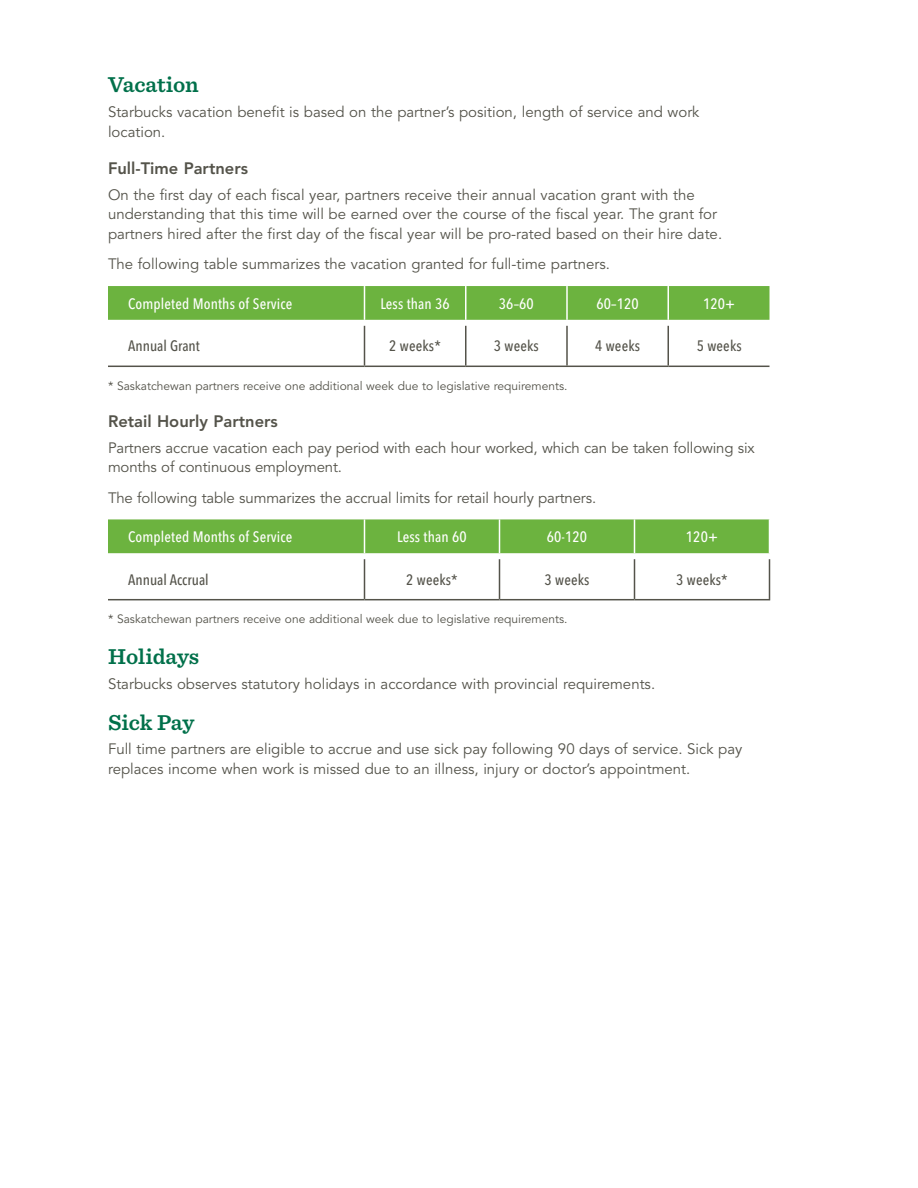
<style>
.page{position:relative;width:918px;height:1188px;background:#fff}
.page>*{position:absolute;margin:0;border:0;box-sizing:border-box;transform-origin:0 0}
.Subhead_Green{font:600 22.5px "Sentinel";color:#00704a}
.Bold_Body{font:800 16.5px "Avenir LT Std";color:#54534a}
.Body{font:15px/19.5px "Avenir LT Std";color:#54534a}
.Body-2{font:500 condensed 15px "Avenir Next LT Pro";letter-spacing:.01em;color:#fff}
.Subhead{font:500 condensed 15px "Avenir Next LT Pro";letter-spacing:.01em;color:#fff}
.Subhead-2{font:500 condensed 15px "Avenir Next LT Pro";letter-spacing:.01em;color:#54534a}
.Body-3{font:500 condensed 15px "Avenir Next LT Pro";color:#54534a}
.Body-4{font:12px "Avenir LT Std";color:#54534a}
</style>
<div class="page">
<div style="left:108px;top:286px;width:662px;height:34px;background:#6cb33f"></div>
<hr style="left:364px;top:286px;width:1px;height:34px;background:#fff">
<hr style="left:465px;top:286px;width:1px;height:34px;background:#fff">
<hr style="left:566px;top:286px;width:2px;height:34px;background:#fff">
<hr style="left:668px;top:286px;width:1px;height:34px;background:#fff">
<hr style="left:364px;top:326px;width:1px;height:40px;background:#54534a">
<hr style="left:465px;top:326px;width:1px;height:40px;background:#54534a">
<hr style="left:566px;top:326px;width:2px;height:40px;background:#54534a">
<hr style="left:668px;top:326px;width:1px;height:40px;background:#54534a">
<hr style="left:108px;top:366px;width:256px;height:1px;background:#54534a">
<hr style="left:364px;top:366px;width:102px;height:1px;background:#54534a">
<hr style="left:466px;top:366px;width:101px;height:1px;background:#54534a">
<hr style="left:567px;top:366px;width:101px;height:1px;background:#54534a">
<hr style="left:668px;top:366px;width:102px;height:1px;background:#54534a">
<div style="left:108px;top:519px;width:661px;height:34px;background:#6cb33f"></div>
<hr style="left:364px;top:519px;width:1px;height:34px;background:#fff">
<hr style="left:499px;top:519px;width:1px;height:34px;background:#fff">
<hr style="left:634px;top:519px;width:1px;height:34px;background:#fff">
<hr style="left:364px;top:559px;width:1px;height:40px;background:#54534a">
<hr style="left:499px;top:559px;width:1px;height:40px;background:#54534a">
<hr style="left:634px;top:559px;width:1px;height:40px;background:#54534a">
<hr style="left:769px;top:559px;width:1px;height:40px;background:#54534a">
<hr style="left:108px;top:599px;width:256px;height:1px;background:#54534a">
<hr style="left:364px;top:599px;width:136px;height:1px;background:#54534a">
<hr style="left:500px;top:599px;width:134px;height:1px;background:#54534a">
<hr style="left:634px;top:599px;width:136px;height:1px;background:#54534a">
<p class="Subhead_Green" style="left:108px;top:67px;width:92px">Vacation</p>
<p class="Body" style="left:108px;top:103px;width:593px">Starbucks vacation benefit is based on the partner’s position, length of service and work location.</p>
<p class="Bold_Body" style="left:108px;top:158px;width:142px">Full-Time Partners</p>
<p class="Body" style="left:108px;top:185px;width:616px">On the first day of each fiscal year, partners receive their annual vacation grant with the understanding that this time will be earned over the course of the fiscal year. The grant for partners hired after the first day of the fiscal year will be pro-rated based on their hire date.</p>
<p class="Body" style="left:108px;top:255px;width:503px">The following table summarizes the vacation granted for full-time partners.</p>
<p class="Body-2" style="left:128px;top:294px;width:166px">Completed Months of Service</p>
<p class="Subhead" style="left:380px;top:294px;width:71px">Less than 36</p>
<p class="Subhead" style="left:499px;top:294px;width:36px">36–60</p>
<p class="Subhead" style="left:596px;top:294px;width:44px">60–120</p>
<p class="Subhead" style="left:703px;top:294px;width:34px">120+</p>
<p class="Body-3" style="left:128px;top:337px;width:73px">Annual Grant</p>
<p class="Subhead-2" style="left:389px;top:337px;width:53px">2 weeks*</p>
<p class="Subhead-2" style="left:494px;top:337px;width:46px">3 weeks</p>
<p class="Subhead-2" style="left:595px;top:337px;width:46px">4 weeks</p>
<p class="Subhead-2" style="left:697px;top:337px;width:46px">5 weeks</p>
<p class="Body-4" style="left:108px;top:379px;width:461px">* Saskatchewan partners receive one additional week due to legislative requirements.</p>
<p class="Bold_Body" style="left:108px;top:411px;width:171px">Retail Hourly Partners</p>
<p class="Body" style="left:108px;top:438px;width:648px">Partners accrue vacation each pay period with each hour worked, which can be taken following six months of continuous employment.</p>
<p class="Body" style="left:108px;top:488px;width:490px">The following table summarizes the accrual limits for retail hourly partners.</p>
<p class="Body-2" style="left:128px;top:528px;width:166px">Completed Months of Service</p>
<p class="Subhead" style="left:397px;top:528px;width:71px">Less than 60</p>
<p class="Subhead" style="left:547px;top:528px;width:42px">60-120</p>
<p class="Subhead" style="left:686px;top:528px;width:34px">120+</p>
<p class="Body-3" style="left:128px;top:570px;width:82px">Annual Accrual</p>
<p class="Subhead-2" style="left:406px;top:570px;width:53px">2 weeks*</p>
<p class="Subhead-2" style="left:545px;top:570px;width:46px">3 weeks</p>
<p class="Subhead-2" style="left:676px;top:570px;width:53px">3 weeks*</p>
<p class="Body-4" style="left:108px;top:612px;width:461px">* Saskatchewan partners receive one additional week due to legislative requirements.</p>
<p class="Subhead_Green" style="left:108px;top:640px;width:93px">Holidays</p>
<p class="Body" style="left:108px;top:675px;width:549px">Starbucks observes statutory holidays in accordance with provincial requirements.</p>
<p class="Subhead_Green" style="left:108px;top:705px;width:88px">Sick Pay</p>
<p class="Body" style="left:108px;top:740px;width:636px">Full time partners are eligible to accrue and use sick pay following 90 days of service. Sick pay replaces income when work is missed due to an illness, injury or doctor’s appointment.</p>
</div>
